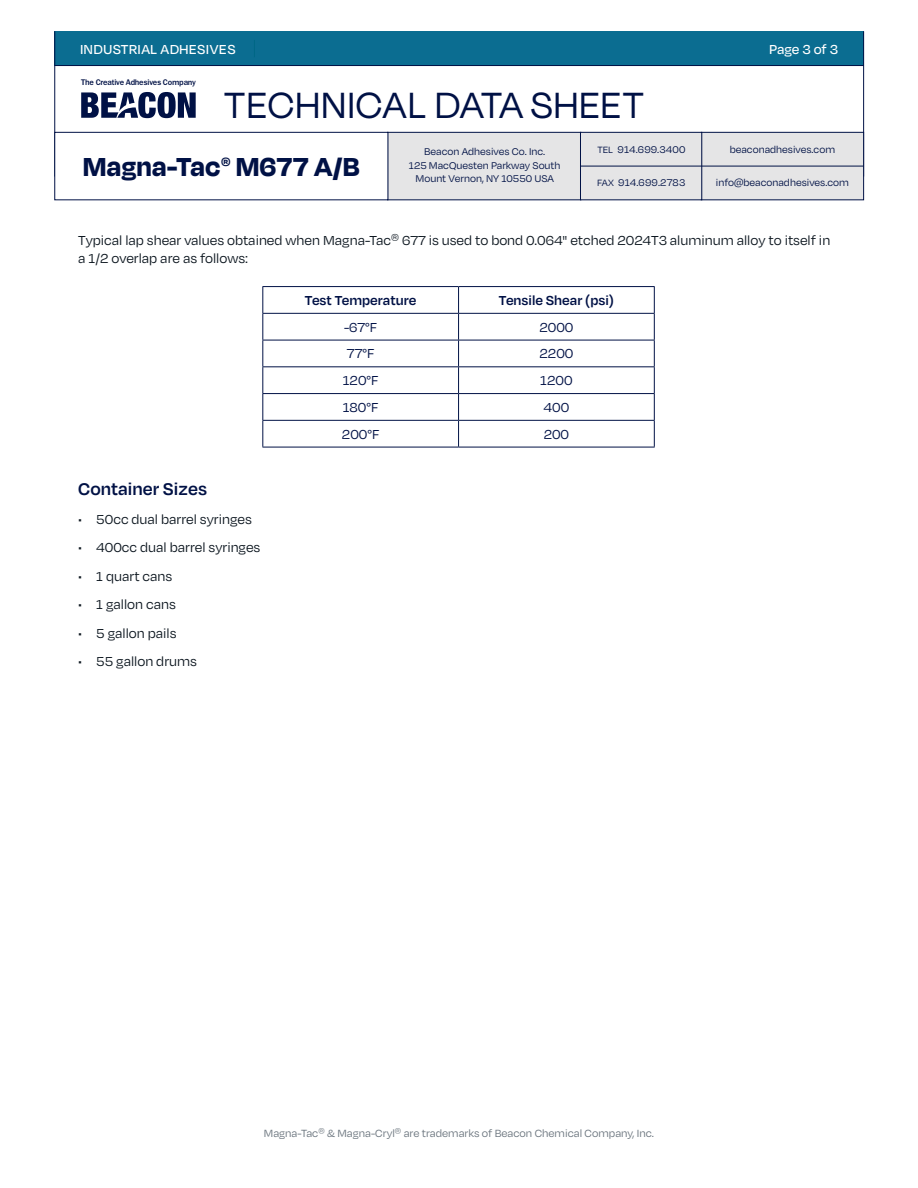
<style>
.page{position:relative;width:918px;height:1188px;background:#fff}
.page>*{position:absolute;margin:0;border:0;box-sizing:border-box;transform-origin:0 0}
.t1{font:42px "Degular Display";letter-spacing:.03em;color:#001145}
.t2{font:700 30px "Degular Display";letter-spacing:.025em;color:#001145}
.t3{font:600 19.5px "Degular";color:#001145}
.t4{font:15px/18px "Degular";color:#0d1720}
.t5{font:15px "Degular";color:#001145}
.t6{font:600 15px "Degular";color:#001145}
.t7{font:500 15px "Degular";letter-spacing:.015em;color:#fff}
.t8{font:12px "Degular";color:#6a747d}
.t9{font:11.25px/13.5px "Degular";color:#001145;text-align:center}
.t10{font:700 10.5px "Degular Display";color:#001145}
.t11{font:500 8.4px "Franklin Gothic URW";letter-spacing:-.02em;color:#001145}
.s1{font-size:10.5px}
</style>
<div class="page">
<div style="left:55px;top:31px;width:809px;height:35px;background:#0b6d91"></div>
<svg style="left:254px;top:40px;width:1px;height:17px"></svg>
<div style="left:387px;top:132px;width:194px;height:68px;background:#e5e5e6;border:1px solid #001145"></div>
<div style="left:54px;top:132px;width:334px;height:68px;background:#fff;border:1px solid #001145"></div>
<div style="left:701px;top:132px;width:163px;height:68px;background:#e5e5e6;border:1px solid #001145"></div>
<div style="left:580px;top:132px;width:122px;height:68px;background:#e5e5e6;border:1px solid #001145"></div>
<hr style="left:580px;top:166px;width:284px;height:1px;background:#001145">
<hr style="left:55px;top:65px;width:809px;height:1px;background:#001145">
<svg style="left:81px;top:92px;width:115px;height:26px"></svg>
<hr style="left:262px;top:447px;width:197px;height:1px;background:#001145">
<svg style="left:458px;top:287px;width:1px;height:160px"></svg>
<hr style="left:459px;top:447px;width:196px;height:1px;background:#001145">
<hr style="left:262px;top:286px;width:197px;height:1px;background:#001145">
<hr style="left:459px;top:286px;width:196px;height:1px;background:#001145">
<hr style="left:262px;top:313px;width:197px;height:1px;background:#001145">
<hr style="left:459px;top:313px;width:196px;height:1px;background:#001145">
<hr style="left:262px;top:340px;width:197px;height:1px;background:#001145">
<hr style="left:459px;top:340px;width:196px;height:1px;background:#001145">
<hr style="left:262px;top:366px;width:197px;height:1px;background:#001145">
<hr style="left:459px;top:366px;width:196px;height:1px;background:#001145">
<hr style="left:262px;top:393px;width:197px;height:1px;background:#001145">
<svg style="left:262px;top:287px;width:1px;height:160px"></svg>
<hr style="left:459px;top:393px;width:196px;height:1px;background:#001145">
<svg style="left:654px;top:287px;width:1px;height:160px"></svg>
<hr style="left:262px;top:420px;width:197px;height:1px;background:#001145">
<hr style="left:459px;top:420px;width:196px;height:1px;background:#001145">
<p class="t7" style="left:80px;top:40px;width:157px">INDUSTRIAL ADHESIVES</p>
<p class="t7" style="left:769px;top:40px;width:70px">Page 3 of 3</p>
<p class="t11" style="left:81px;top:77px;width:116px">The Creative Adhesives Company</p>
<p class="t1" style="left:225px;top:81px;width:420px">TECHNICAL DATA SHEET</p>
<p class="t10" style="left:221px;top:156px;width:11px">®</p>
<p class="t2" style="left:236px;top:149px;width:125px">M677 A/B</p>
<p class="t2" style="left:83px;top:149px;width:139px">Magna-Tac</p>
<p class="t9" style="left:409px;top:145px;width:153px">Beacon Adhesives Co. Inc.<br>125 MacQuesten Parkway South</p>
<p class="t9" style="left:416px;top:172px;width:140px">Mount Vernon, NY 10550 USA</p>
<p class="t9" style="left:597px;top:142px;width:90px"><span class="s1">TEL</span> 914.699.3400</p>
<p class="t9" style="left:730px;top:142px;width:107px">beaconadhesives.com</p>
<p class="t9" style="left:597px;top:176px;width:90px"><span class="s1">FAX</span> 914.699.2783</p>
<p class="t9" style="left:716px;top:175px;width:134px">info@beaconadhesives.com</p>
<p class="t4" style="left:78px;top:231px;width:754px">Typical lap shear values obtained when Magna-Tac<sup>®</sup> 677 is used to bond 0.064" etched 2024T3 aluminum alloy to itself in a 1/2 overlap are as follows:</p>
<p class="t3" style="left:78px;top:477px;width:130px">Container Sizes</p>
<p class="t4" style="left:78px;top:510px;width:175px">• 50cc dual barrel syringes</p>
<p class="t4" style="left:78px;top:538px;width:184px">• 400cc dual barrel syringes</p>
<p class="t4" style="left:78px;top:567px;width:96px">• 1 quart cans</p>
<p class="t4" style="left:78px;top:595px;width:99px">• 1 gallon cans</p>
<p class="t4" style="left:78px;top:624px;width:100px">• 5 gallon pails</p>
<p class="t4" style="left:78px;top:652px;width:120px">• 55 gallon drums</p>
<p class="t6" style="left:305px;top:291px;width:113px">Test Temperature</p>
<p class="t6" style="left:499px;top:291px;width:117px">Tensile Shear (psi)</p>
<p class="t5" style="left:344px;top:318px;width:35px">-67°F</p>
<p class="t5" style="left:539px;top:318px;width:35px">2000</p>
<p class="t5" style="left:347px;top:345px;width:29px">77°F</p>
<p class="t5" style="left:539px;top:345px;width:35px">2200</p>
<p class="t5" style="left:343px;top:372px;width:37px">120°F</p>
<p class="t5" style="left:540px;top:372px;width:34px">1200</p>
<p class="t5" style="left:343px;top:398px;width:37px">180°F</p>
<p class="t5" style="left:544px;top:398px;width:27px">400</p>
<p class="t5" style="left:342px;top:425px;width:39px">200°F</p>
<p class="t5" style="left:544px;top:425px;width:27px">200</p>
<p class="t8" style="left:264px;top:1126px;width:392px">Magna-Tac<sup>®</sup> &amp; Magna-Cryl<sup>®</sup> are trademarks of Beacon Chemical Company, Inc.</p>
</div>
